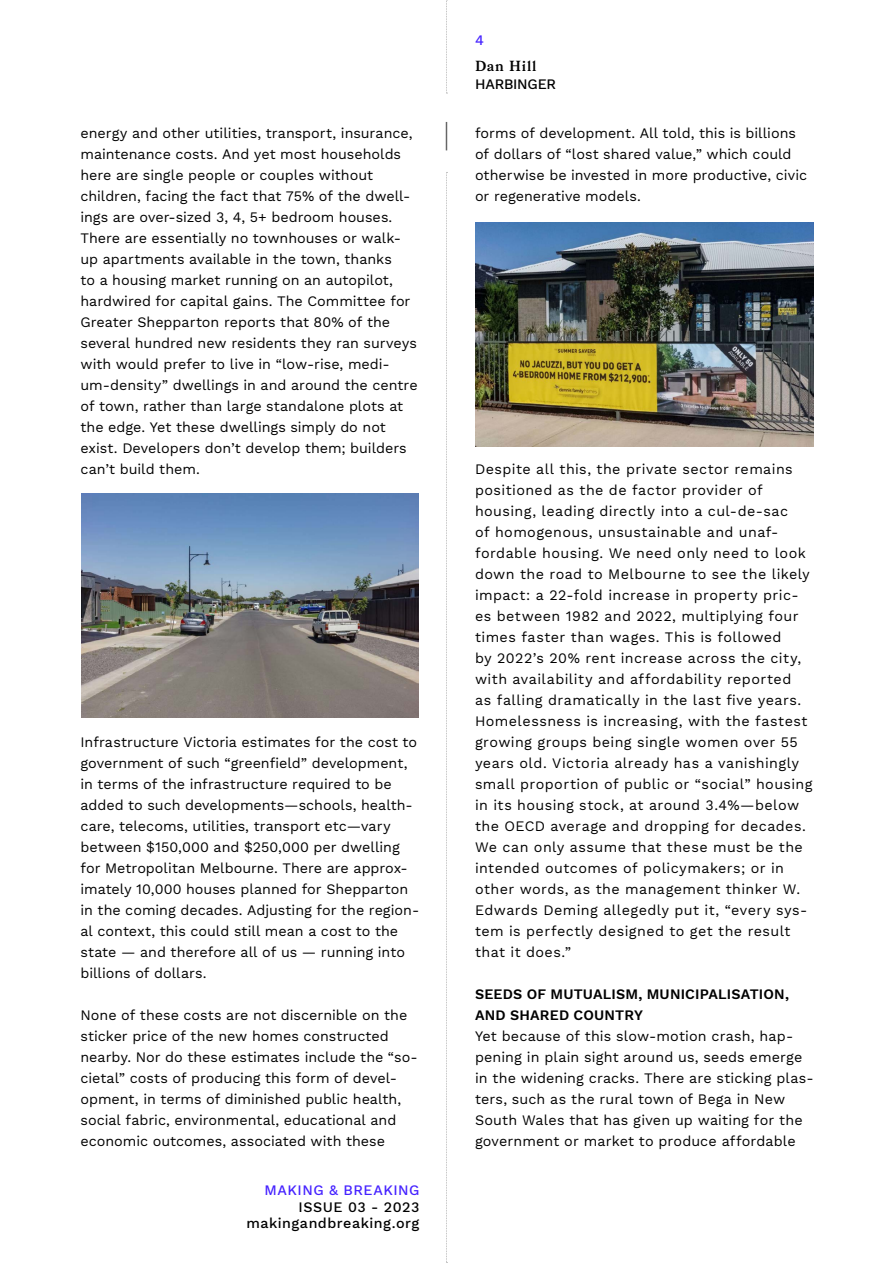
<style>
.page{position:relative;width:893px;height:1263px;background:#fff}
.page>*{position:absolute;margin:0;border:0;box-sizing:border-box;transform-origin:0 0}
.t1{font:14.25px/21px "Work Sans";letter-spacing:.005em;color:#000}
.t2{font:14.25px/21px "Work Sans";letter-spacing:.03em;color:#000}
.t3{font:600 14.25px/21px "Work Sans";letter-spacing:.01em;color:#000}
.t4{font:500 14.25px/16.5px "Work Sans";letter-spacing:.035em;color:#000;text-align:right}
.t5{font:500 14.25px "Work Sans";letter-spacing:.04em;color:#4522ff}
.t6{font:500 14.25px "Work Sans";letter-spacing:-.015em;color:#000}
.t7{font:14.25px "Bagnard";letter-spacing:.055em;color:#000}
</style>
<div class="page">
<svg style="left:446px;top:0;width:1px;height:94px"></svg>
<svg style="left:446px;top:172px;width:1px;height:1091px"></svg>
<svg style="left:446px;top:122px;width:1px;height:28px"></svg>
<img style="left:81px;top:494px;width:338px;height:223px">
<img style="left:476px;top:222px;width:337px;height:224px">
<p class="t1" style="left:80px;top:123px;width:339px">energy and other utilities, transport, insurance, maintenance costs. And yet most households here are single people or couples without children, facing the fact that 75% of the dwell&shy;ings are over-sized 3, 4, 5+ bedroom houses.<br>There are essentially no townhouses or walk&shy;up apartments available in the town, thanks<br>to a housing market running on an autopilot, hardwired for capital gains. The Committee for Greater Shepparton reports that 80% of the several hundred new residents they ran surveys with would prefer to live in “low-rise, medi&shy;um-density” dwellings in and around the centre of town, rather than large standalone plots at the edge. Yet these dwellings simply do not exist. Developers don’t develop them; builders can’t build them.</p>
<p class="t1" style="left:80px;top:732px;width:340px">Infrastructure Victoria estimates for the cost to government of such “greenfield” development, in terms of the infrastructure required to be added to such developments—schools, health&shy;care, telecoms, utilities, transport etc—vary between $150,000 and $250,000 per dwelling for Metropolitan Melbourne. There are approx&shy;imately 10,000 houses planned for Shepparton in the coming decades. Adjusting for the region&shy;al context, this could still mean a cost to the state — and therefore all of us — running into billions of dollars.</p>
<p class="t1" style="left:80px;top:1005px;width:339px">None of these costs are not discernible on the sticker price of the new homes constructed nearby. Nor do these estimates include the “so&shy;cietal” costs of producing this form of devel&shy;opment, in terms of diminished public health, social fabric, environmental, educational and economic outcomes, associated with these</p>
<p class="t5" style="left:265px;top:1182px;width:156px">MAKING &amp; BREAKING</p>
<p class="t4" style="left:246px;top:1199px;width:175px">ISSUE 03 - 2023 makingandbreaking.org</p>
<p class="t5" style="left:475px;top:32px;width:10px">4</p>
<p class="t7" style="left:475px;top:57px;width:63px">Dan Hill</p>
<p class="t6" style="left:475px;top:75px;width:83px">HARBINGER</p>
<p class="t1" style="left:475px;top:123px;width:334px">forms of development. All told, this is billions of dollars of “lost shared value,” which could otherwise be invested in more productive, civic or regenerative models.</p>
<p class="t2" style="left:475px;top:459px;width:339px">Despite all this, the private sector remains positioned as the de factor provider of housing, leading directly into a cul-de-sac<br>of homogenous, unsustainable and unaf&shy;fordable housing. We need only need to look down the road to Melbourne to see the likely impact: a 22-fold increase in property pric&shy;es between 1982 and 2022, multiplying four times faster than wages. This is followed<br>by 2022’s 20% rent increase across the city, with availability and affordability reported<br>as falling dramatically in the last five years.<br>Homelessness is increasing, with the fastest growing groups being single women over 55 years old. Victoria already has a vanishingly small proportion of public or “social” housing in its housing stock, at around 3.4%—below the OECD average and dropping for decades.<br>We can only assume that these must be the intended outcomes of policymakers; or in other words, as the management thinker W.<br>Edwards Deming allegedly put it, “every sys&shy;tem is perfectly designed to get the result that it does.”</p>
<p class="t3" style="left:475px;top:984px;width:315px">SEEDS OF MUTUALISM, MUNICIPALISATION,<br>AND SHARED COUNTRY</p>
<p class="t1" style="left:475px;top:1026px;width:340px">Yet because of this slow-motion crash, hap&shy;pening in plain sight around us, seeds emerge in the widening cracks. There are sticking plas&shy;ters, such as the rural town of Bega in New South Wales that has given up waiting for the government or market to produce affordable</p>
</div>
